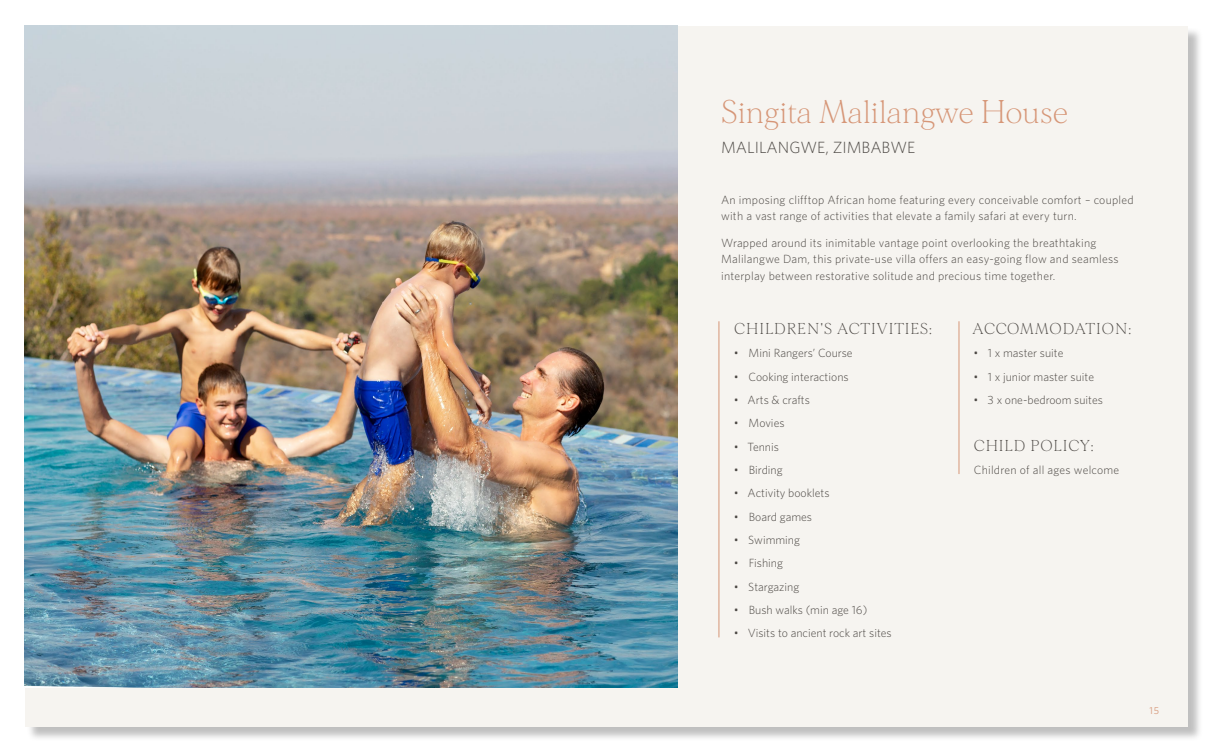
<style>
.page{position:relative;width:1213px;height:750px;background:#fff}
.page>*{position:absolute;margin:0;border:0;box-sizing:border-box;transform-origin:0 0}
.t1{font:200 31.25px "Morion";color:#d69677}
.t2{font:300 16.25px "Whitney";color:#4d4945}
.t3{font:200 15px "Morion";letter-spacing:.06em;color:#4d4945}
.t4{font:300 11.88px/16.2px "Whitney";letter-spacing:.02em;color:#4d4945}
.t5{font:300 11.88px "Whitney";color:#4d4945}
.t6{font:10px "Whitney";color:#d69677}
</style>
<div class="page">
<div style="left:27px;top:28px;width:1175px;height:714px;background:#808080;opacity:.5"></div>
<div style="left:25px;top:26px;width:1162px;height:700px;background:#f6f4f0"></div>
<img style="left:25px;top:26px;width:652px;height:662px">
<hr style="left:718px;top:321px;width:1px;height:316px;background:#d69677">
<hr style="left:958px;top:321px;width:1px;height:153px;background:#d69677">
<h1 class="t1" style="left:721px;top:94px;width:348px">Singita Malilangwe House</h1>
<h2 class="t2" style="left:721px;top:136px;width:196px">MALILANGWE, ZIMBABWE</h2>
<p class="t4" style="left:721px;top:191px;width:414px">An imposing clifftop African home featuring every conceivable comfort – coupled with a vast range of activities that elevate a family safari at every turn.</p>
<p class="t4" style="left:721px;top:234px;width:399px">Wrapped around its inimitable vantage point overlooking the breathtaking<br>Malilangwe Dam, this private-use villa offers an easy-going flow and seamless interplay between restorative solitude and precious time together.</p>
<p class="t3" style="left:734px;top:320px;width:199px">CHILDREN'S ACTIVITIES:</p>
<p class="t5" style="left:734px;top:345px;width:120px">• Mini Rangers’ Course</p>
<p class="t5" style="left:734px;top:369px;width:116px">• Cooking interactions</p>
<p class="t5" style="left:734px;top:392px;width:78px">• Arts &amp; crafts</p>
<p class="t4" style="left:734px;top:415px;width:52px">• Movies</p>
<p class="t4" style="left:734px;top:438px;width:47px">• Tennis</p>
<p class="t5" style="left:734px;top:462px;width:50px">• Birding</p>
<p class="t5" style="left:734px;top:485px;width:97px">• Activity booklets</p>
<p class="t5" style="left:734px;top:509px;width:80px">• Board games</p>
<p class="t5" style="left:734px;top:532px;width:68px">• Swimming</p>
<p class="t5" style="left:734px;top:555px;width:51px">• Fishing</p>
<p class="t5" style="left:734px;top:579px;width:67px">• Stargazing</p>
<p class="t5" style="left:734px;top:602px;width:135px">• Bush walks (min age 16)</p>
<p class="t5" style="left:734px;top:625px;width:159px">• Visits to ancient rock art sites</p>
<p class="t3" style="left:972px;top:320px;width:160px">ACCOMMODATION:</p>
<p class="t5" style="left:973px;top:345px;width:92px">• 1 x master suite</p>
<p class="t5" style="left:973px;top:369px;width:122px">• 1 x junior master suite</p>
<p class="t5" style="left:973px;top:392px;width:131px">• 3 x one-bedroom suites</p>
<p class="t3" style="left:973px;top:437px;width:121px">CHILD POLICY:</p>
<p class="t4" style="left:973px;top:461px;width:147px">Children of all ages welcome</p>
<p class="t6" style="left:1149px;top:704px;width:11px">15</p>
</div>
